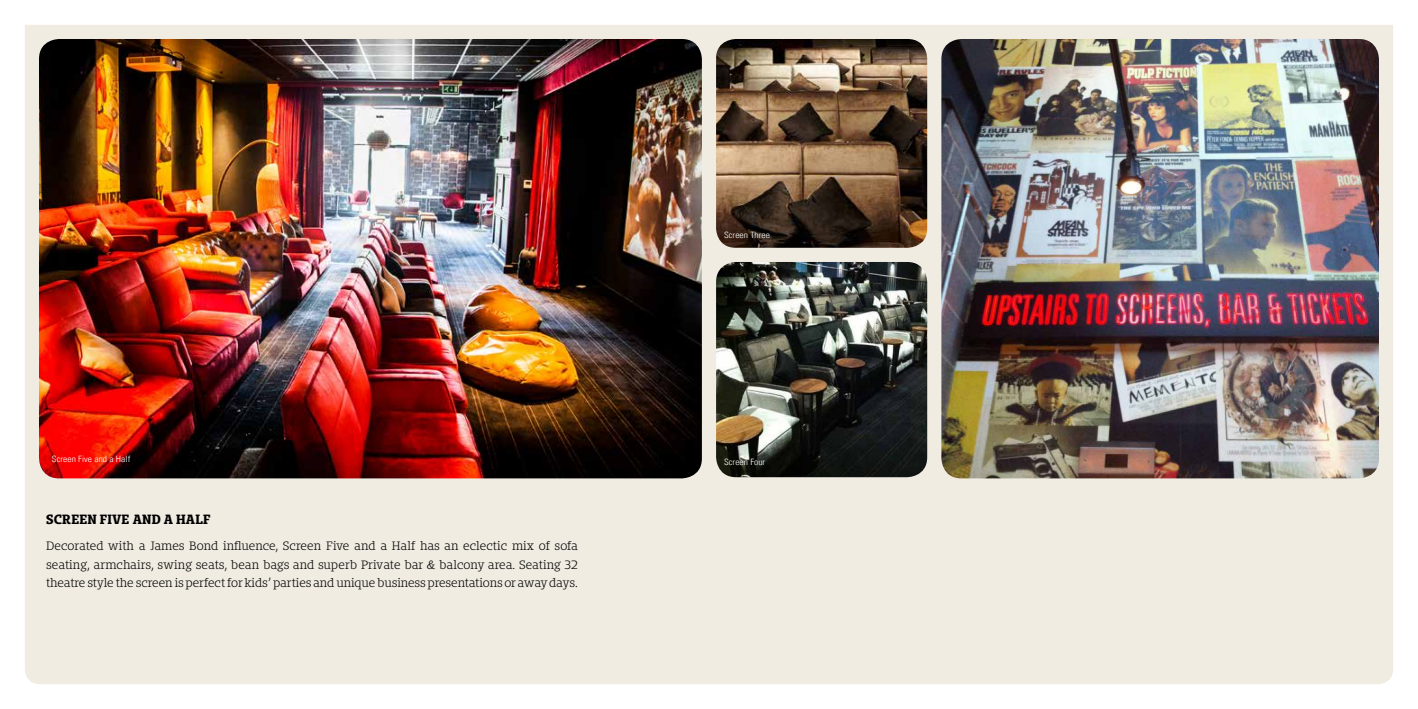
<style>
.page{position:relative;width:1418px;height:709px;background:#fff}
.page>*{position:absolute;margin:0;border:0;box-sizing:border-box;transform-origin:0 0}
.t1{font:700 12.5px "Bommer Slab";letter-spacing:.01em;color:#000}
.t2{font:300 11.25px/18.8px "Bommer Slab";letter-spacing:-.01em;color:#000;text-align:justify}
.t3{font:300 condensed 8.75px "Univers LT";letter-spacing:.01em;color:#fff;scale:1.08 1}
</style>
<div class="page">
<div style="left:25px;top:25px;width:1368px;height:659px;background:#f1ece2"></div>
<img style="left:716px;top:39px;width:211px;height:209px">
<img style="left:716px;top:262px;width:211px;height:215px">
<img style="left:39px;top:39px;width:663px;height:439px">
<img style="left:941px;top:39px;width:437px;height:439px">
<p class="t3" style="left:52px;top:453px;width:74px">Screen Five and a Half</p>
<p class="t1" style="left:46px;top:510px;width:166px">SCREEN FIVE AND A HALF</p>
<p class="t2" style="left:46px;top:536px;width:533px">Decorated with a James Bond influence, Screen Five and a Half has an eclectic mix of sofa seating, armchairs, swing seats, bean bags and superb Private bar &amp; balcony area. Seating 32 theatre style the screen is perfect for kids’ parties and unique business presentations or away days.</p>
<p class="t3" style="left:724px;top:230px;width:44px">Screen Three</p>
<p class="t3" style="left:724px;top:457px;width:40px">Screen Four</p>
</div>
